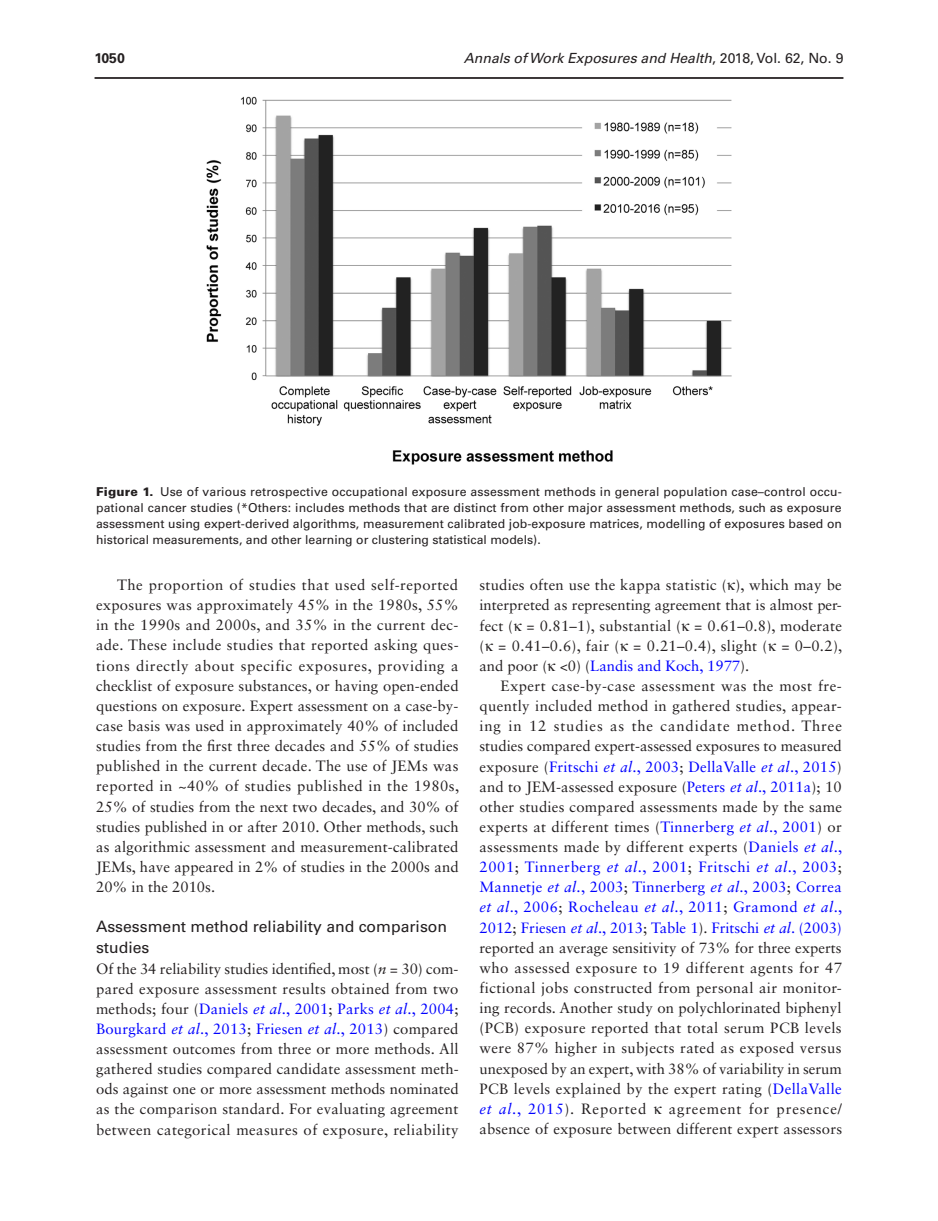
<style>
.page{position:relative;width:938px;height:1221px;background:#fff}
.page>*{position:absolute;margin:0;border:0;box-sizing:border-box;transform-origin:0 0}
.t1{font:15.75px/21px "Univers LT Std";color:#231f20}
.t2{font:14.88px/20.1px "Sabon LT Std";letter-spacing:.015em;color:#231f20;text-align:justify}
.t3{font:italic 14px "Univers LT Std";color:#231f20}
.t4{font:700 14px "Univers LT Std";color:#231f20}
.t5{font:12.25px/15.8px "Univers LT Std";color:#231f20;text-align:justify}
.s1{font-style:normal}
.s2{font-weight:900}
.s3{font-style:italic}
.s4{color:#00f}
.s5{font-style:italic;color:#00f}
.s6{font-family:"Gandhari Unicode"}
</style>
<div class="page">
<img style="left:206px;top:96px;width:525px;height:369px">
<hr style="left:94px;top:77px;width:749px;height:2px;background:#231f20">
<p class="t4" style="left:94px;top:50px;width:32px">1050</p>
<p class="t3" style="left:464px;top:50px;width:381px">Annals of Work Exposures and Health<span class="s1">, 2018, Vol. 62, No. 9</span></p>
<p class="t5" style="left:96px;top:484px;width:747px"><span class="s2">Figure 1.</span> Use of various retrospective occupational exposure assessment methods in general population case–control occu&shy;pational cancer studies (*Others: includes methods that are distinct from other major assessment methods, such as exposure assessment using expert-derived algorithms, measurement calibrated job-exposure matrices, modelling of exposures based on historical measurements, and other learning or clustering statistical models).</p>
<p class="t2" style="left:96px;top:574px;width:364px;text-indent:21px">The proportion of studies that used self-reported exposures was approximately 45% in the 1980s, 55% in the 1990s and 2000s, and 35% in the current dec&shy;ade. These include studies that reported asking ques&shy;tions directly about specific exposures, providing a checklist of exposure substances, or having open-ended questions on exposure. Expert assessment on a case-by&shy;case basis was used in approximately 40% of included studies from the first three decades and 55% of studies published in the current decade. The use of JEMs was reported in ~40% of studies published in the 1980s, 25% of studies from the next two decades, and 30% of studies published in or after 2010. Other methods, such as algorithmic assessment and measurement-calibrated JEMs, have appeared in 2% of studies in the 2000s and 20% in the 2010s.</p>
<p class="t1" style="left:96px;top:916px;width:352px">Assessment method reliability and comparison studies</p>
<p class="t2" style="left:96px;top:958px;width:364px">Of the 34 reliability studies identified, most (<span class="s3">n</span> = 30) com&shy;pared exposure assessment results obtained from two methods; four (<span class="s4">Daniels</span> <span class="s5">et al</span><span class="s4">., 2001</span>; <span class="s4">Parks</span> <span class="s5">et al</span><span class="s4">., 2004</span>; <span class="s4">Bourgkard</span> <span class="s5">et al</span><span class="s4">., 2013</span>; <span class="s4">Friesen</span> <span class="s5">et al</span><span class="s4">., 2013</span>) compared assessment outcomes from three or more methods. All gathered studies compared candidate assessment meth&shy;ods against one or more assessment methods nominated as the comparison standard. For evaluating agreement between categorical measures of exposure, reliability</p>
<p class="t2" style="left:479px;top:575px;width:364px">studies often use the kappa statistic (<span class="s6">κ</span>), which may be interpreted as representing agreement that is almost per&shy;fect (<span class="s6">κ</span> = 0.81–1), substantial (<span class="s6">κ</span> = 0.61–0.8), moderate (<span class="s6">κ</span> = 0.41–0.6), fair (<span class="s6">κ</span> = 0.21–0.4), slight (<span class="s6">κ</span> = 0–0.2), and poor (<span class="s6">κ</span> &lt;0) (<span class="s4">Landis and Koch, 1977</span>).</p>
<p class="t2" style="left:479px;top:675px;width:364px;text-indent:21px">Expert case-by-case assessment was the most fre&shy;quently included method in gathered studies, appear&shy;ing in 12 studies as the candidate method. Three studies compared expert-assessed exposures to measured exposure (<span class="s4">Fritschi</span> <span class="s5">et al</span><span class="s4">., 2003</span>; <span class="s4">DellaValle</span> <span class="s5">et al</span><span class="s4">., 2015</span>) and to JEM-assessed exposure (<span class="s4">Peters</span> <span class="s5">et al</span><span class="s4">., 2011a</span>); 10 other studies compared assessments made by the same experts at different times (<span class="s4">Tinnerberg</span> <span class="s5">et al</span><span class="s4">., 2001</span>) or assessments made by different experts (<span class="s4">Daniels</span> <span class="s5">et al</span><span class="s4">., 2001</span>; <span class="s4">Tinnerberg</span> <span class="s5">et al</span><span class="s4">., 2001</span>; <span class="s4">Fritschi</span> <span class="s5">et al</span><span class="s4">., 2003</span>; <span class="s4">Mannetje</span> <span class="s5">et al</span><span class="s4">., 2003</span>; <span class="s4">Tinnerberg</span> <span class="s5">et al</span><span class="s4">., 2003</span>; <span class="s4">Correa </span><span class="s5">et al</span><span class="s4">., 2006</span>; <span class="s4">Rocheleau</span> <span class="s5">et al</span><span class="s4">., 2011</span>; <span class="s4">Gramond</span> <span class="s5">et al</span><span class="s4">., 2012</span>; <span class="s4">Friesen</span> <span class="s5">et al</span><span class="s4">., 2013</span>; <span class="s4">Table 1</span>). <span class="s4">Fritschi</span> <span class="s5">et al</span><span class="s4">. (2003) </span>reported an average sensitivity of 73% for three experts who assessed exposure to 19 different agents for 47 fictional jobs constructed from personal air monitor&shy;ing records. Another study on polychlorinated biphenyl (PCB) exposure reported that total serum PCB levels were 87% higher in subjects rated as exposed versus unexposed by an expert, with 38% of variability in serum PCB levels explained by the expert rating (<span class="s4">DellaValle </span><span class="s5">et al</span><span class="s4">., 2015</span>). Reported <span class="s6">κ</span> agreement for presence/ absence of exposure between different expert assessors</p>
</div>
